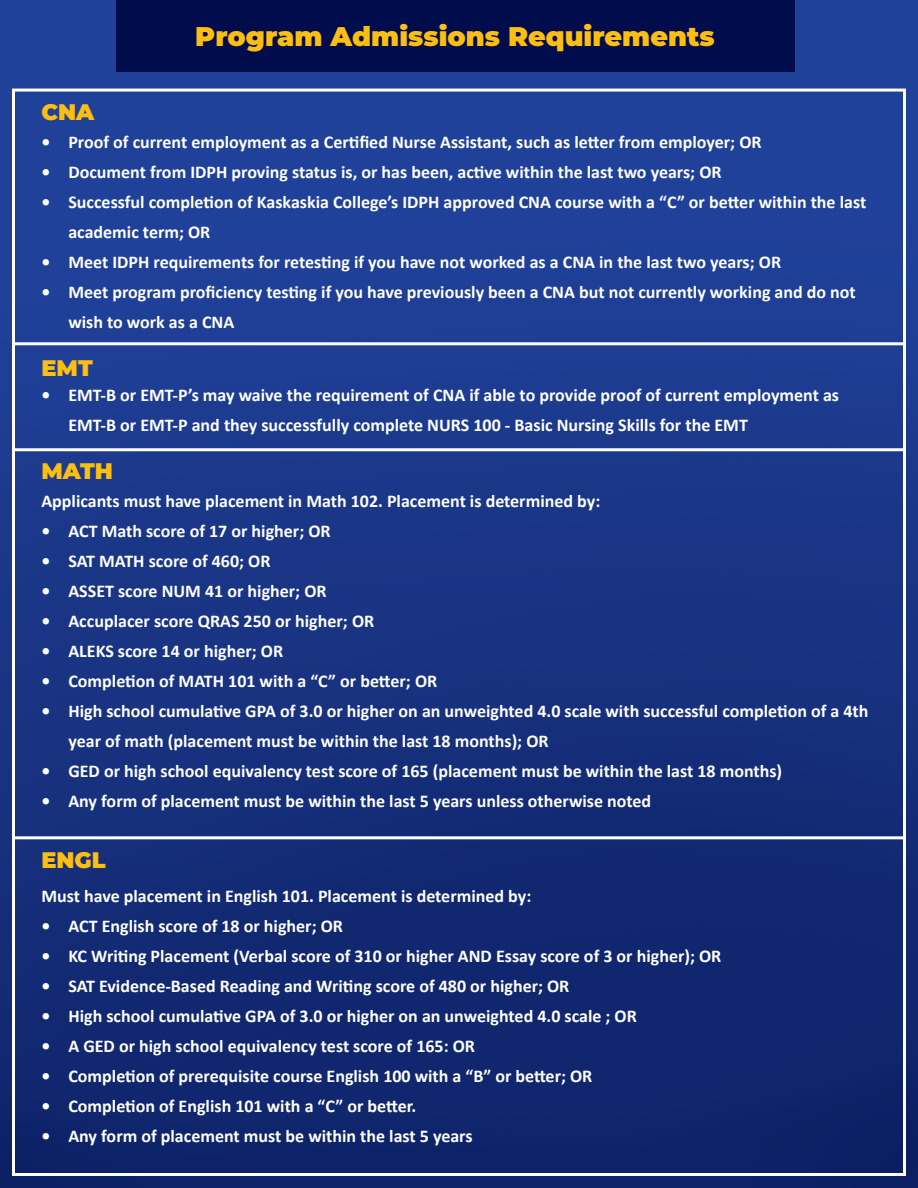
<style>
.page{position:relative;width:918px;height:1188px;background:#fff}
.page>*{position:absolute;margin:0;border:0;box-sizing:border-box;transform-origin:0 0}
.t1{font:900 27px "Montserrat";color:#fdbe12}
.t2{font:900 22.5px "Montserrat";color:#fdbe12}
.t3{font:700 18px/30px "Calibri";color:#fff}
</style>
<div class="page">
<img style="left:0;top:0;width:918px;height:1188px">
<div style="left:116px;top:0;width:678px;height:72px;background:#010c4d"></div>
<hr style="left:14px;top:342px;width:890px;height:3px;background:#fff">
<hr style="left:12px;top:448px;width:894px;height:3px;background:#fff">
<hr style="left:14px;top:836px;width:890px;height:3px;background:#fff">
<p class="t2" style="left:41px;top:95px;width:54px">CNA</p>
<p class="t1" style="left:195px;top:16px;width:521px">Program Admissions Requirements</p>
<p class="t3" style="left:41px;top:126px;width:722px">• Proof of current employment as a Certified Nurse Assistant, such as letter from employer; OR</p>
<p class="t3" style="left:41px;top:156px;width:682px">• Document from IDPH proving status is, or has been, active within the last two years; OR</p>
<p class="t3" style="left:68px;top:186px;width:799px;text-indent:-27px">• Successful completion of Kaskaskia College’s IDPH approved CNA course with a “C” or better within the last academic term; OR</p>
<p class="t3" style="left:41px;top:246px;width:741px">• Meet IDPH requirements for retesting if you have not worked as a CNA in the last two years; OR</p>
<p class="t3" style="left:68px;top:276px;width:789px;text-indent:-27px">• Meet program proficiency testing if you have previously been a CNA but not currently working and do not wish to work as a CNA</p>
<p class="t2" style="left:41px;top:351px;width:53px">EMT</p>
<p class="t3" style="left:68px;top:379px;width:772px;text-indent:-27px">• EMT-B or EMT-P’s may waive the requirement of CNA if able to provide proof of current employment as<br>EMT-B or EMT-P and they successfully complete NURS 100 - Basic Nursing Skills for the EMT</p>
<p class="t2" style="left:41px;top:455px;width:73px">MATH</p>
<p class="t3" style="left:41px;top:486px;width:560px">Applicants must have placement in Math 102. Placement is determined by:</p>
<p class="t3" style="left:41px;top:516px;width:291px">• ACT Math score of 17 or higher; OR</p>
<p class="t3" style="left:41px;top:546px;width:231px">• SAT MATH score of 460; OR</p>
<p class="t3" style="left:41px;top:576px;width:287px">• ASSET score NUM 41 or higher; OR</p>
<p class="t3" style="left:41px;top:606px;width:334px">• Accuplacer score QRAS 250 or higher; OR</p>
<p class="t3" style="left:41px;top:636px;width:243px">• ALEKS score 14 or higher; OR</p>
<p class="t3" style="left:41px;top:666px;width:397px">• Completion of MATH 101 with a “C” or better; OR</p>
<p class="t3" style="left:68px;top:696px;width:802px;text-indent:-27px">• High school cumulative GPA of 3.0 or higher on an unweighted 4.0 scale with successful completion of a 4th year of math (placement must be within the last 18 months); OR</p>
<p class="t3" style="left:41px;top:756px;width:742px">• GED or high school equivalency test score of 165 (placement must be within the last 18 months)</p>
<p class="t3" style="left:41px;top:786px;width:611px">• Any form of placement must be within the last 5 years unless otherwise noted</p>
<p class="t2" style="left:41px;top:843px;width:66px">ENGL</p>
<p class="t3" style="left:41px;top:881px;width:491px">Must have placement in English 101. Placement is determined by:</p>
<p class="t3" style="left:41px;top:911px;width:303px">• ACT English score of 18 or higher; OR</p>
<p class="t3" style="left:41px;top:941px;width:682px">• KC Writing Placement (Verbal score of 310 or higher AND Essay score of 3 or higher); OR</p>
<p class="t3" style="left:41px;top:971px;width:530px">• SAT Evidence-Based Reading and Writing score of 480 or higher; OR</p>
<p class="t3" style="left:41px;top:1001px;width:597px">• High school cumulative GPA of 3.0 or higher on an unweighted 4.0 scale ; OR</p>
<p class="t3" style="left:41px;top:1031px;width:435px">• A GED or high school equivalency test score of 165: OR</p>
<p class="t3" style="left:41px;top:1061px;width:553px">• Completion of prerequisite course English 100 with a “B” or better; OR</p>
<p class="t3" style="left:41px;top:1091px;width:376px">• Completion of English 101 with a “C” or better.</p>
<p class="t3" style="left:41px;top:1121px;width:433px">• Any form of placement must be within the last 5 years</p>
</div>
